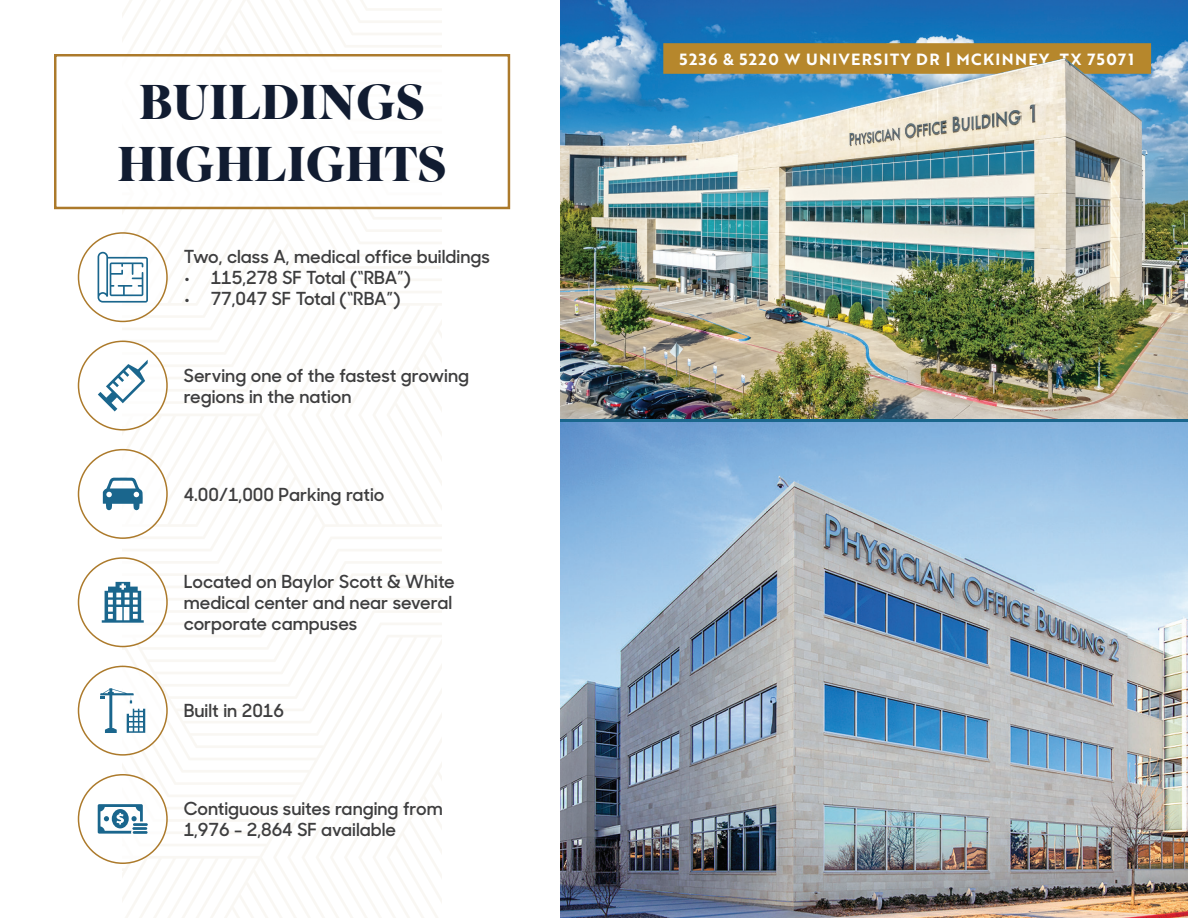
<style>
.page{position:relative;width:1188px;height:918px;background:#fff}
.page>*{position:absolute;margin:0;border:0;box-sizing:border-box;transform-origin:0 0}
.t1{font:700 48.6px/62.6px "Superior Title";letter-spacing:.005em;color:#111c31;text-align:center}
.t2{font:600 18px/21px "Sharp Sans No 1";color:#3e3e3f}
.t3{font:15.75px "Brother 1816 Bold";letter-spacing:.09em;color:#fff}
</style>
<div class="page">
<svg style="left:123px;top:0;width:318px;height:918px"></svg>
<div style="left:55px;top:55px;width:454px;height:153px;background:#fff"></div>
<div style="left:54px;top:54px;width:456px;height:155px;border:2px solid #ac7a2b"></div>
<div style="left:79px;top:233px;width:88px;height:88px;background:#fff;border-radius:50%"></div>
<svg style="left:98px;top:252px;width:50px;height:51px"></svg>
<div style="left:78px;top:232px;width:90px;height:90px;border:2px solid #ac7a2b;border-radius:50%"></div>
<div style="left:79px;top:341px;width:88px;height:89px;background:#fff;border-radius:50%"></div>
<svg style="left:98px;top:360px;width:50px;height:51px"></svg>
<div style="left:78px;top:341px;width:90px;height:90px;border:2px solid #ac7a2b;border-radius:50%"></div>
<div style="left:79px;top:450px;width:88px;height:88px;background:#fff;border-radius:50%"></div>
<svg style="left:103px;top:478px;width:40px;height:32px"></svg>
<div style="left:78px;top:449px;width:90px;height:90px;border:2px solid #ac7a2b;border-radius:50%"></div>
<div style="left:79px;top:558px;width:88px;height:89px;background:#fff;border-radius:50%"></div>
<svg style="left:102px;top:582px;width:42px;height:41px"></svg>
<div style="left:78px;top:557px;width:90px;height:90px;border:2px solid #ac7a2b;border-radius:50%"></div>
<div style="left:79px;top:666px;width:88px;height:89px;background:#fff;border-radius:50%"></div>
<svg style="left:100px;top:688px;width:45px;height:45px"></svg>
<div style="left:78px;top:666px;width:90px;height:90px;border:2px solid #ac7a2b;border-radius:50%"></div>
<div style="left:79px;top:775px;width:88px;height:88px;background:#fff;border-radius:50%"></div>
<svg style="left:98px;top:804px;width:50px;height:30px"></svg>
<div style="left:78px;top:774px;width:90px;height:90px;border:2px solid #ac7a2b;border-radius:50%"></div>
<img style="left:560px;top:0;width:628px;height:418px">
<img style="left:560px;top:422px;width:628px;height:496px">
<svg style="left:663px;top:43px;width:488px;height:31px;background:#b68b35"></svg>
<h1 class="t1" style="left:117px;top:73px;width:331px">BUILDINGS<br>HIGHLIGHTS</h1>
<p class="t2" style="left:184px;top:245px;width:308px">Two, class A, medical office buildings</p>
<p class="t2" style="left:184px;top:266px;width:229px">• 115,278 SF Total (“RBA”)</p>
<p class="t2" style="left:184px;top:287px;width:218px">• 77,047 SF Total (“RBA”)</p>
<p class="t2" style="left:184px;top:364px;width:287px">Serving one of the fastest growing regions in the nation</p>
<p class="t2" style="left:184px;top:483px;width:202px">4.00/1,000 Parking ratio</p>
<p class="t2" style="left:184px;top:570px;width:273px">Located on Baylor Scott &amp; White medical center and near several corporate campuses</p>
<p class="t2" style="left:184px;top:699px;width:102px">Built in 2016</p>
<p class="t2" style="left:184px;top:797px;width:261px">Contiguous suites ranging from<br>1,976 - 2,864 SF available</p>
<p class="t3" style="left:680px;top:48px;width:456px">5236 &amp; 5220 W UNIVERSITY DR | MCKINNEY, TX 75071</p>
</div>
